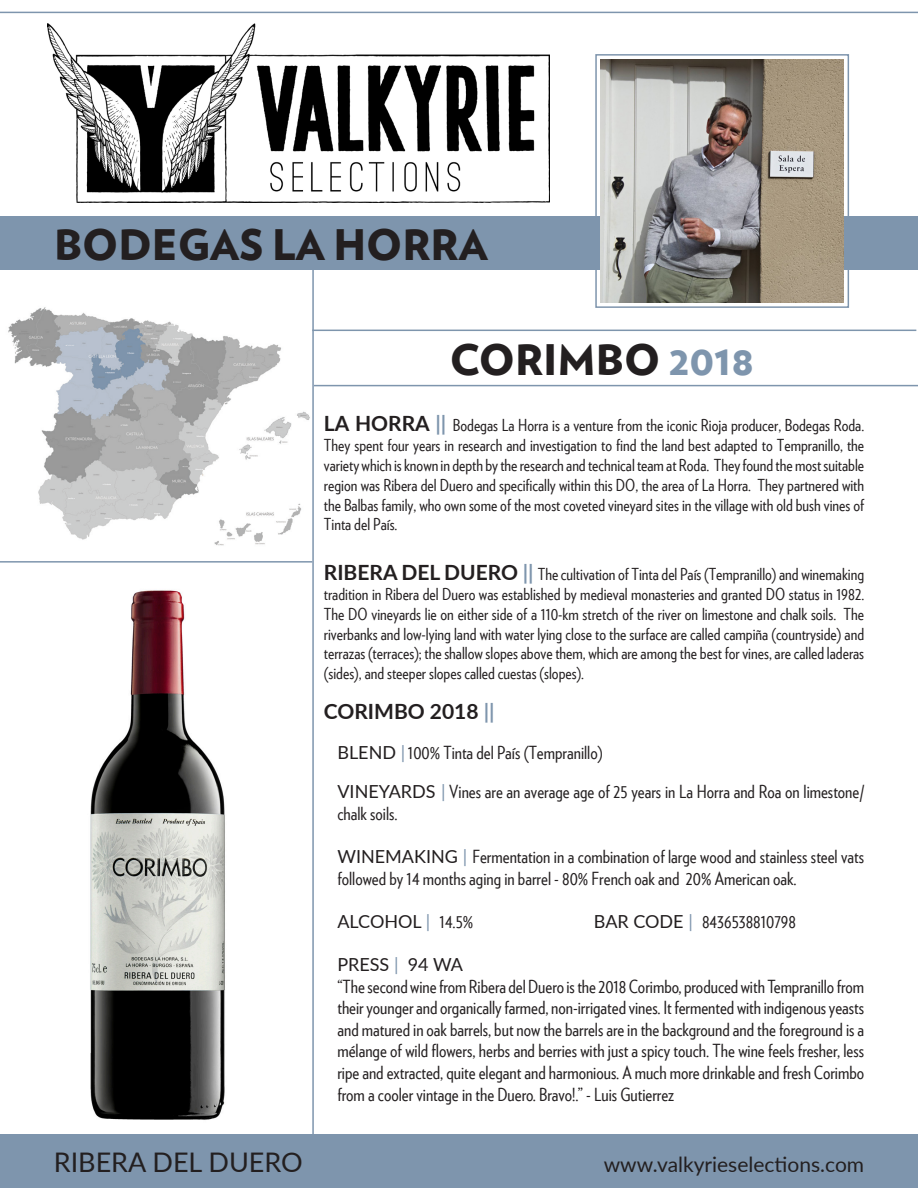
<style>
.page{position:relative;width:918px;height:1188px;background:#fff}
.page>*{position:absolute;margin:0;border:0;box-sizing:border-box;transform-origin:0 0}
.t1{font:900 42px "Verlag";color:#231f20}
.t2{font:27px "Lato";color:#231f20}
.t3{font:21px "Lato";color:#231f20}
.t4{font:700 21px "Lato";color:#231f20}
.t5{font:18px/21.6px "Verlag Condensed";color:#231f20}
.t6{font:18px "Lato";color:#231f20}
.t7{font:16.5px/19.8px "Verlag Condensed";color:#231f20;text-align:justify}
.s1{color:#7e95ad}
.s2{font-family:"Lato";font-weight:700;font-size:21px}
.s3{font-family:"Lato";font-weight:700;font-size:21px;color:#7e95ad}
.s4{font-family:"Lato"}
.s5{font-family:"Lato";color:#7e95ad}
.s6{font-family:"Verlag Condensed"}
</style>
<div class="page">
<img style="left:47px;top:23px;width:502px;height:180px">
<img style="left:90px;top:590px;width:135px;height:530px">
<hr style="left:312px;top:216px;width:2px;height:972px;background:#7e95ad">
<div style="left:0;top:216px;width:918px;height:54px;background:#7e95ad"></div>
<img style="left:601px;top:59px;width:243px;height:243px">
<div style="left:1px;top:1134px;width:917px;height:54px;background:#7e95ad"></div>
<hr style="left:0;top:561px;width:312px;height:2px;background:#7e95ad">
<img style="left:8px;top:307px;width:302px;height:239px">
<div style="left:595px;top:54px;width:254px;height:254px;border:2px solid #7e95ad"></div>
<hr style="left:312px;top:330px;width:604px;height:1px;background:#7e95ad">
<hr style="left:314px;top:385px;width:604px;height:1px;background:#7e95ad">
<hr style="left:0;top:12px;width:918px;height:1px;background:#7e95ad">
<p class="t1" style="left:54px;top:210px;width:435px">BODEGAS LA HORRA</p>
<p class="t1" style="left:450px;top:325px;width:306px">CORIMBO <span class="s1">2018</span></p>
<p class="t7" style="left:324px;top:415px;width:542px"><span class="s2">LA HORRA</span> <span class="s3">||</span> Bodegas La Horra is a venture from the iconic Rioja producer, Bodegas Roda.<br>They spent four years in research and investigation to find the land best adapted to Tempranillo, the variety which is known in depth by the research and technical team at Roda. They found the most suitable region was Ribera del Duero and specifically within this DO, the area of La Horra. They partnered with the Balbas family, who own some of the most coveted vineyard sites in the village with old bush vines of Tinta del País.</p>
<p class="t7" style="left:324px;top:564px;width:542px"><span class="s2">RIBERA DEL DUERO</span> <span class="s3">||</span> The cultivation of Tinta del País (Tempranillo) and winemaking tradition in Ribera del Duero was established by medieval monasteries and granted DO status in 1982.<br>The DO vineyards lie on either side of a 110-km stretch of the river on limestone and chalk soils. The riverbanks and low-lying land with water lying close to the surface are called campiña (countryside) and terrazas (terraces); the shallow slopes above them, which are among the best for vines, are called laderas (sides), and steeper slopes called cuestas (slopes).</p>
<p class="t4" style="left:324px;top:696px;width:172px">CORIMBO 2018 <span class="s1">||</span></p>
<p class="t5" style="left:337px;top:741px;width:267px"><span class="s4">BLEND</span> <span class="s5">|</span>100% Tinta del País (Tempranillo)</p>
<p class="t5" style="left:337px;top:780px;width:528px"><span class="s4">VINEYARDS</span> <span class="s5">|</span> Vines are an average age of 25 years in La Horra and Roa on limestone/ chalk soils.</p>
<p class="t5" style="left:337px;top:845px;width:528px"><span class="s4">WINEMAKING</span> <span class="s5">|</span> Fermentation in a combination of large wood and stainless steel vats followed by 14 months aging in barrel - 80% French oak and 20% American oak.</p>
<p class="t6" style="left:337px;top:908px;width:137px">ALCOHOL <span class="s1">|</span> <span class="s6">14.5%</span></p>
<p class="t5" style="left:594px;top:910px;width:204px"><span class="s4">BAR CODE</span> <span class="s5">|</span> 8436538810798</p>
<p class="t6" style="left:337px;top:952px;width:127px">PRESS <span class="s1">|</span> 94 WA</p>
<p class="t5" style="left:337px;top:975px;width:528px;text-align:justify">“The second wine from Ribera del Duero is the 2018 Corimbo, produced with Tempranillo from their younger and organically farmed, non-irrigated vines. It fermented with indigenous yeasts and matured in oak barrels, but now the barrels are in the background and the foreground is a mélange of wild flowers, herbs and berries with just a spicy touch. The wine feels fresher, less ripe and extracted, quite elegant and harmonious. A much more drinkable and fresh Corimbo from a cooler vintage in the Duero. Bravo!.” - Luis Gutierrez</p>
<p class="t2" style="left:54px;top:1143px;width:251px">RIBERA DEL DUERO</p>
<p class="t3" style="left:604px;top:1149px;width:262px">www.valkyrieselections.com</p>
</div>
